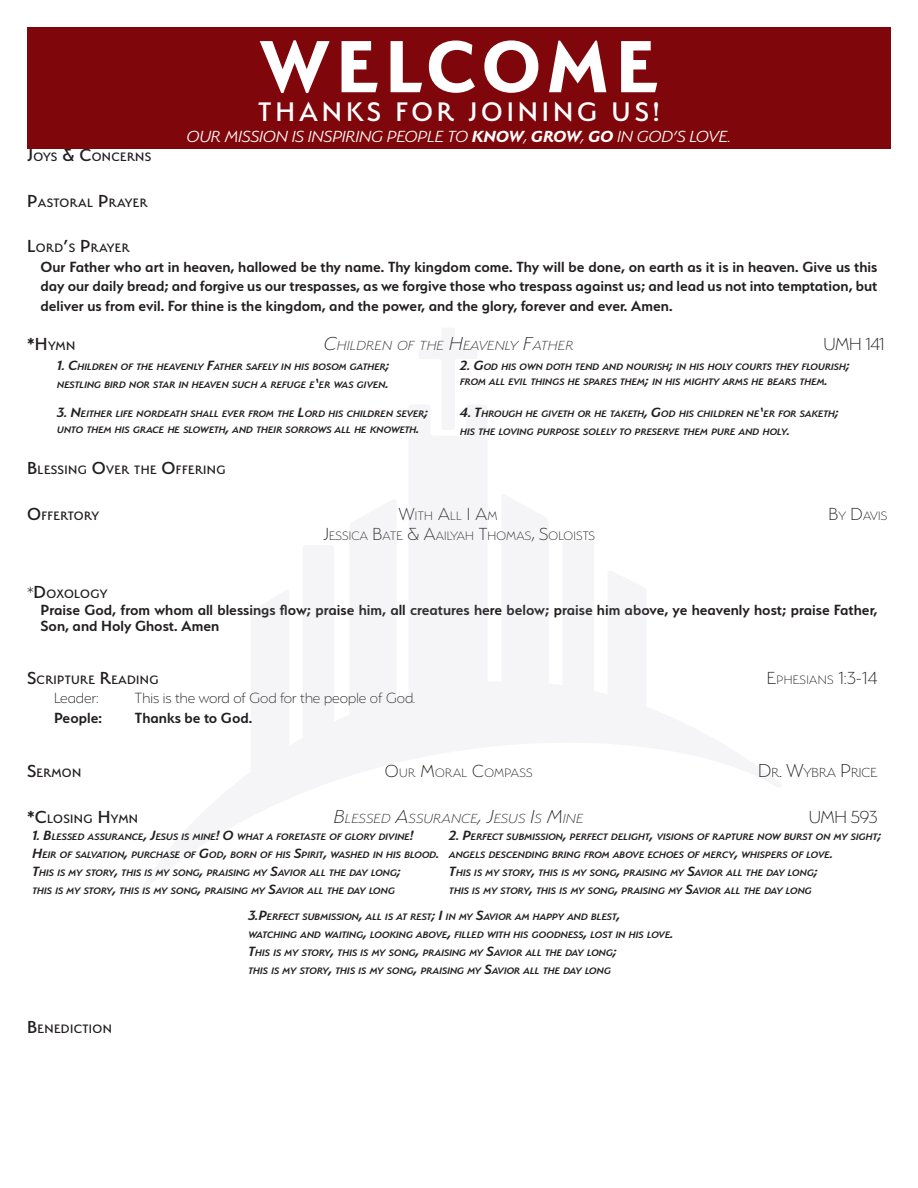
<style>
.page{position:relative;width:918px;height:1188px;background:#fff}
.page>*{position:absolute;margin:0;border:0;box-sizing:border-box;transform-origin:0 0}
.Main{font:700 82.5px "Serenity";letter-spacing:.07em;color:#fff}
.Secondary{font:500 30px "Serenity";letter-spacing:.13em;color:#fff}
.Reponses{font:200 19.5px "Serenity";letter-spacing:-.025em;color:#231f20}
.Order{font:200 19.5px "Serenity";letter-spacing:-.035em;color:#231f20}
.Secondary-2{font:italic 300 18px "Serenity";color:#fff}
.Reponses-2{font:600 16.5px/19.5px "Serenity";color:#231f20;text-align:justify}
.Call_to_Worship{font:200 16.5px "Serenity";color:#231f20}
.Call_to_Worship-2{font:600 16.5px "Serenity";color:#231f20}
.Order-2{font:italic 200 14.7px "Serenity";letter-spacing:.03em;color:#231f20}
.Reponses-3{font:italic 200 14.7px "Serenity";letter-spacing:.03em;color:#231f20}
.Order-3{font:200 14.7px "Serenity";color:#231f20}
.Order-4{font:500 13.65px "Serenity";letter-spacing:.03em;color:#231f20}
.Order-5{font:200 13.65px "Serenity";letter-spacing:.015em;color:#231f20}
.Order-6{font:500 13.65px "Serenity";letter-spacing:.01em;color:#231f20}
.Reponses-4{font:500 13.65px "Serenity";color:#231f20}
.Order-7{font:italic 600 10.5px/18px "Serenity";color:#231f20}
.s1{font-weight:700}
.s2{font-size:19.5px}
.s3{font-size:21px}
.s4{font-size:15px}
.s5{font-weight:200;font-size:18px}
</style>
<div class="page">
<div style="left:27px;top:27px;width:864px;height:121px;background:#7f060a"></div>
<p class="Main" style="left:260px;top:20px;width:400px">WELCOME</p>
<p class="Secondary" style="left:258px;top:95px;width:403px">THANKS FOR JOINING US!</p>
<p class="Secondary-2" style="left:187px;top:127px;width:546px">OUR MISSION IS INSPIRING PEOPLE TO <span class="s1">KNOW</span>, <span class="s1">GROW</span>, <span class="s1">GO</span> IN GOD’S LOVE.</p>
<p class="Order-4" style="left:27px;top:149px;width:126px"><span class="s2">J</span>OYS <span class="s2">&amp; C</span>ONCERNS</p>
<p class="Order-4" style="left:27px;top:195px;width:122px"><span class="s2">P</span>ASTORAL <span class="s2">P</span> RAYER</p>
<p class="Order-4" style="left:27px;top:241px;width:104px"><span class="s2">L</span>ORD<span class="s2">’</span>S <span class="s2">P</span> RAYER</p>
<p class="Reponses-2" style="left:40px;top:257px;width:839px">Our Father who art in heaven, hallowed be thy name. Thy kingdom come. Thy will be done, on earth as it is in heaven. Give us this day our daily bread; and forgive us our trespasses, as we forgive those who trespass against us; and lead us not into temptation, but deliver us from evil. For thine is the kingdom, and the power, and the glory, forever and ever. Amen.</p>
<p class="Reponses-4" style="left:27px;top:338px;width:50px"><span class="s2">*H</span>YMN</p>
<p class="Reponses-3" style="left:324px;top:338px;width:251px"><span class="s3">C</span>HILDREN OF THE <span class="s3">H</span>EAVENLY <span class="s3">F</span>ATHER</p>
<p class="Reponses" style="left:823px;top:334px;width:63px">UMH 141</p>
<p class="Order-7" style="left:57px;top:357px;width:334px"><span class="s4">1. C</span>HILDREN OF THE HEAVENLY <span class="s4">F</span>ATHER SAFELY IN HIS BOSOM GATHER<span class="s4">;<br></span>NESTLING BIRD NOR STAR IN HEAVEN SUCH A REFUGE E<span class="s4">‘</span>ER WAS GIVEN<span class="s4">.</span></p>
<p class="Order-7" style="left:460px;top:357px;width:391px"><span class="s4">2. G</span>OD HIS OWN DOTH TEND AND NOURISH<span class="s4">;</span> IN HIS HOLY COURTS THEY FLOURISH<span class="s4">;</span></p>
<p class="Order-7" style="left:460px;top:373px;width:369px">FROM ALL EVIL THINGS HE SPARES THEM<span class="s4">;</span> IN HIS MIGHTY ARMS HE BEARS THEM<span class="s4">.</span></p>
<p class="Order-7" style="left:57px;top:405px;width:373px"><span class="s4">3. N</span>EITHER LIFE NORDEATH SHALL EVER FROM THE <span class="s4">L</span>ORD HIS CHILDREN SEVER<span class="s4">;</span></p>
<p class="Order-7" style="left:57px;top:421px;width:364px">UNTO THEM HIS GRACE HE SLOWETH<span class="s4">,</span> AND THEIR SORROWS ALL HE KNOWETH<span class="s4">.</span></p>
<p class="Order-7" style="left:460px;top:405px;width:380px"><span class="s4">4. T</span>HROUGH HE GIVETH OR HE TAKETH<span class="s4">, G</span>OD HIS CHILDREN NE<span class="s4">‘</span>ER FOR SAKETH<span class="s4">;<br></span>HIS THE LOVING PURPOSE SOLELY TO PRESERVE THEM PURE AND HOLY<span class="s4">.</span></p>
<p class="Order-4" style="left:27px;top:463px;width:200px"><span class="s2">B</span>LESSING <span class="s2">O</span>VER THE <span class="s2">O</span>FFERING</p>
<p class="Order-4" style="left:27px;top:508px;width:74px"><span class="s2">O</span>FFERTORY</p>
<p class="Order-5" style="left:399px;top:509px;width:99px"><span class="s2">W</span>ITH <span class="s2">A</span>LL <span class="s2">I A</span>M</p>
<p class="Order-5" style="left:828px;top:509px;width:60px"><span class="s2">B</span>Y <span class="s2">D</span>AVIS</p>
<p class="Order-5" style="left:323px;top:528px;width:273px"><span class="s2">J</span>ESSICA <span class="s2">B</span>ATE <span class="s2">&amp; A</span>AILYAH <span class="s2">T</span>HOMAS<span class="s2">, S</span>OLOISTS</p>
<p class="Order-6" style="left:27px;top:586px;width:82px"><span class="s5">*</span><span class="s2">D</span> OXOLOGY</p>
<p class="Reponses-2" style="left:40px;top:601px;width:838px;line-height:16.5px">Praise God, from whom all blessings flow; praise him, all creatures here below; praise him above, ye heavenly host; praise Father,<br>Son, and Holy Ghost. Amen</p>
<p class="Order-4" style="left:27px;top:672px;width:133px"><span class="s2">S</span>CRIPTURE <span class="s2">R</span>EADING</p>
<p class="Order-5" style="left:767px;top:672px;width:112px"><span class="s2">E</span>PH ESIANS <span class="s2">1:3-14</span></p>
<p class="Call_to_Worship" style="left:54px;top:690px;width:46px">Leader:</p>
<p class="Call_to_Worship" style="left:135px;top:690px;width:282px">This is the word of God for the people of God.</p>
<p class="Call_to_Worship-2" style="left:54px;top:709px;width:49px">People:</p>
<p class="Call_to_Worship-2" style="left:135px;top:709px;width:119px">Thanks be to God.</p>
<p class="Order-4" style="left:27px;top:766px;width:56px"><span class="s2">S</span>ERMON</p>
<p class="Order-5" style="left:385px;top:766px;width:149px"><span class="s2">O</span> UR <span class="s2">M</span>ORAL <span class="s2">C</span>OMPASS</p>
<p class="Order-3" style="left:758px;top:765px;width:121px"><span class="s3">D</span>R<span class="s3">. W</span>YBRA <span class="s3">P</span>RICE</p>
<p class="Order-4" style="left:27px;top:811px;width:113px"><span class="s2">*C</span>LOSING <span class="s2">H</span>YMN</p>
<p class="Order-2" style="left:334px;top:811px;width:251px"><span class="s3">B</span>LESSED <span class="s3">A</span>SSURANCE<span class="s3">, J</span>ESUS <span class="s3">I</span>S <span class="s3">M</span>INE</p>
<p class="Order" style="left:809px;top:807px;width:70px">UMH 593</p>
<p class="Order-7" style="left:32px;top:828px;width:409px"><span class="s4">1. B</span>LESSED ASSURANCE<span class="s4">, J</span>ESUS IS MINE<span class="s4">! O</span> WHAT A FORETASTE OF GLORY DIVINE<span class="s4">!<br>H</span>EIR OF SALVATION<span class="s4">,</span> PURCHASE OF <span class="s4">G</span>OD<span class="s4">,</span> BORN OF HIS <span class="s4">S</span>PIRIT<span class="s4">,</span> WASHED IN HIS BLOOD<span class="s4">.<br>T</span>HIS IS MY STORY<span class="s4">,</span> THIS IS MY SONG<span class="s4">,</span> PRAISING MY <span class="s4">S</span>AVIOR ALL THE DAY LONG<span class="s4">;<br></span>THIS IS MY STORY<span class="s4">,</span> THIS IS MY SONG<span class="s4">,</span> PRAISING MY <span class="s4">S</span>AVIOR ALL THE DAY LONG</p>
<p class="Order-7" style="left:449px;top:828px;width:434px"><span class="s4">2. P</span>ERFECT SUBMISSION<span class="s4">,</span> PERFECT DELIGHT<span class="s4">,</span> VISIONS OF RAPTURE NOW BURST ON MY SIGHT<span class="s4">; </span>ANGELS DESCENDING BRING FROM ABOVE ECHOES OF MERCY<span class="s4">,</span> WHISPERS OF LOVE<span class="s4">.<br>T</span>HIS IS MY STORY<span class="s4">,</span> THIS IS MY SONG<span class="s4">,</span> PRAISING MY <span class="s4">S</span>AVIOR ALL THE DAY LONG<span class="s4">;<br></span>THIS IS MY STORY<span class="s4">,</span> THIS IS MY SONG<span class="s4">,</span> PRAISING MY <span class="s4">S</span>AVIOR ALL THE DAY LONG</p>
<p class="Order-7" style="left:248px;top:908px;width:427px"><span class="s4">3.P</span>ERFECT SUBMISSION<span class="s4">,</span> ALL IS AT REST<span class="s4">; I</span> IN MY <span class="s4">S</span>AVIOR AM HAPPY AND BLEST<span class="s4">,<br></span>WATCHING AND WAITING<span class="s4">,</span> LOOKING ABOVE<span class="s4">,</span> FILLED WITH HIS GOODNESS<span class="s4">,</span> LOST IN HIS LOVE<span class="s4">.<br>T</span>HIS IS MY STORY<span class="s4">,</span> THIS IS MY SONG<span class="s4">,</span> PRAISING MY <span class="s4">S</span>AVIOR ALL THE DAY LONG<span class="s4">;<br></span>THIS IS MY STORY<span class="s4">,</span> THIS IS MY SONG<span class="s4">,</span> PRAISING MY <span class="s4">S</span>AVIOR ALL THE DAY LONG</p>
<p class="Order-4" style="left:27px;top:1021px;width:87px"><span class="s2">B</span>ENEDICTION</p>
</div>
